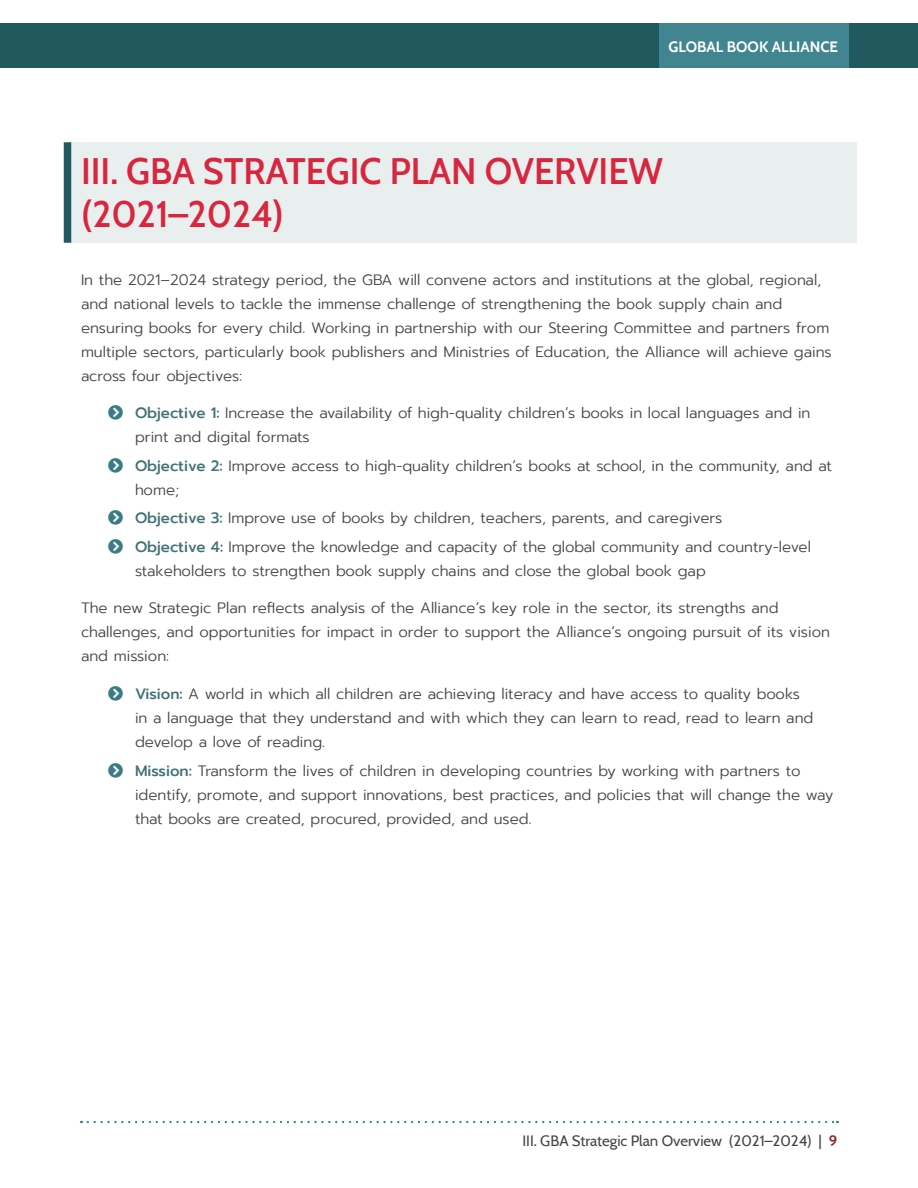
<style>
.page{position:relative;width:918px;height:1188px;background:#fff}
.page>*{position:absolute;margin:0;border:0;box-sizing:border-box;transform-origin:0 0}
.t1{font:600 36px/43.2px "Cabin";color:#d7263d}
.Body{font:300 15px/24px "Prompt";color:#474443}
.t2{font:15px "Cabin";color:#474443}
.t3{font:700 15px "Cabin";color:#fff}
.s1{color:#397c84}
.s2{font-weight:500;color:#427276}
.s3{font-weight:700;color:#96292f}
</style>
<div class="page">
<div style="left:0;top:23px;width:918px;height:45px;background:#21595e"></div>
<div style="left:660px;top:23px;width:189px;height:45px;background:#40858f"></div>
<svg style="left:88px;top:1121px;width:750px;height:2px"></svg>
<div style="left:68px;top:142px;width:789px;height:101px;background:#e9eeef"></div>
<div style="left:64px;top:142px;width:7px;height:101px;background:#21595e"></div>
<p class="t3" style="left:669px;top:35px;width:171px">GLOBAL BOOK ALLIANCE</p>
<h1 class="t1" style="left:81px;top:147px;width:584px">III. GBA STRATEGIC PLAN OVERVIEW (2021–2024)</h1>
<p class="Body" style="left:81px;top:268px;width:752px">In the 2021–2024 strategy period, the GBA will convene actors and institutions at the global, regional, and national levels to tackle the immense challenge of strengthening the book supply chain and ensuring books for every child. Working in partnership with our Steering Committee and partners from multiple sectors, particularly book publishers and Ministries of Education, the Alliance will achieve gains across four objectives:</p>
<p class="Body" style="left:135px;top:401px;width:677px;text-indent:-27px"><span class="s1">□</span> <span class="s2">Objective 1:</span> Increase the availability of high-quality children’s books in local languages and in print and digital formats</p>
<p class="Body" style="left:135px;top:454px;width:698px;text-indent:-27px"><span class="s1">□</span> <span class="s2">Objective 2:</span> Improve access to high-quality children’s books at school, in the community, and at home;</p>
<p class="Body" style="left:108px;top:506px;width:616px"><span class="s1">□</span> <span class="s2">Objective 3:</span> Improve use of books by children, teachers, parents, and caregivers</p>
<p class="Body" style="left:135px;top:535px;width:678px;text-indent:-27px"><span class="s1">□</span> <span class="s2">Objective 4:</span> Improve the knowledge and capacity of the global community and country-level stakeholders to strengthen book supply chains and close the global book gap</p>
<p class="Body" style="left:81px;top:596px;width:751px">The new Strategic Plan reflects analysis of the Alliance’s key role in the sector, its strengths and challenges, and opportunities for impact in order to support the Alliance’s ongoing pursuit of its vision and mission:</p>
<p class="Body" style="left:135px;top:682px;width:680px;text-indent:-27px"><span class="s1">□</span> <span class="s2">Vision:</span> A world in which all children are achieving literacy and have access to quality books in a language that they understand and with which they can learn to read, read to learn and develop a love of reading.</p>
<p class="Body" style="left:135px;top:758px;width:700px;text-indent:-27px"><span class="s1">□</span> <span class="s2">Mission:</span> Transform the lives of children in developing countries by working with partners to identify, promote, and support innovations, best practices, and policies that will change the way that books are created, procured, provided, and used.</p>
<p class="t2" style="left:522px;top:1129px;width:316px">III. GBA Strategic Plan Overview (2021–2024) | <span class="s3">9</span></p>
</div>
